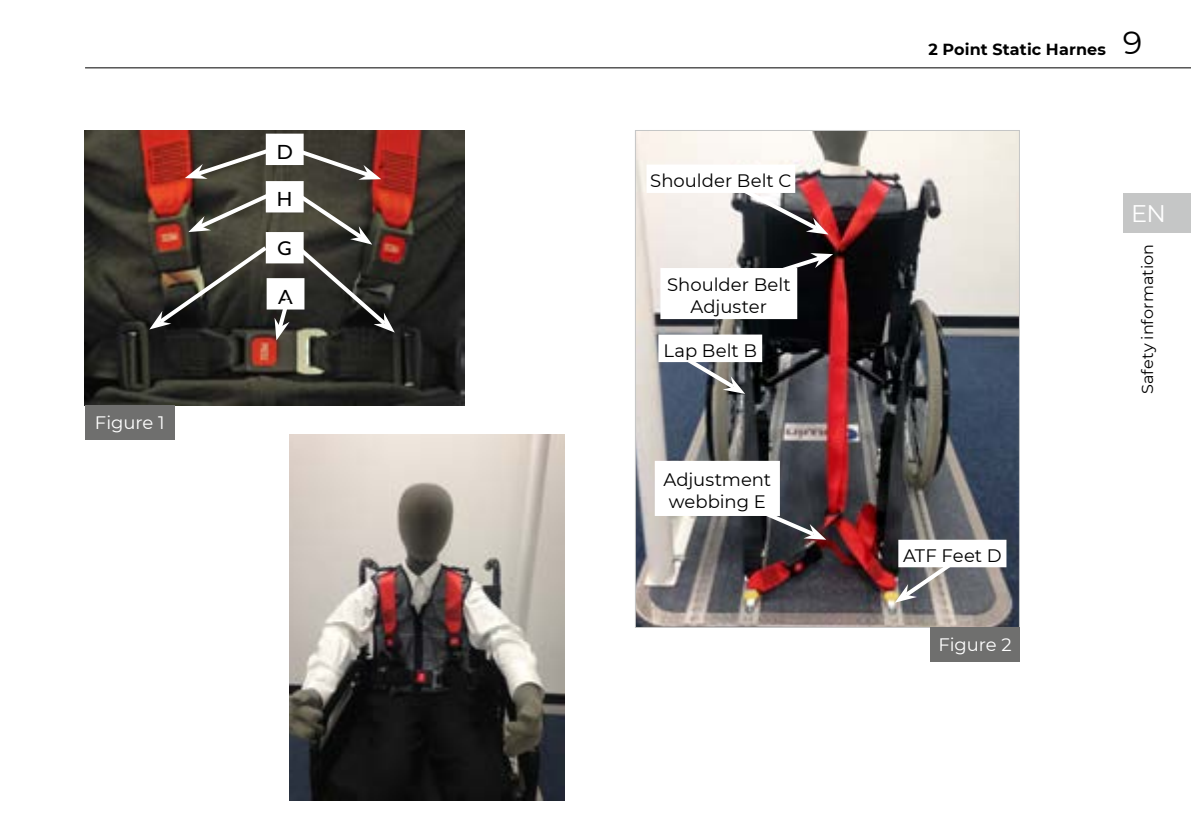
<style>
.page{position:relative;width:1191px;height:840px;background:#fff}
.page>*{position:absolute;margin:0;border:0;box-sizing:border-box;transform-origin:0 0}
.t1{font:24px "Montserrat";color:#fff}
.t2{font:500 20px "Montserrat";color:#000}
.t3{font:500 20px "Gill Sans MT Pro";color:#000}
.t4{font:18px/21.6px "Montserrat";color:#000;text-align:center}
.t5{font:18px "Montserrat";letter-spacing:-.005em;color:#fff}
.t6{font:700 16px "Montserrat";letter-spacing:.01em;color:#000}
.t7{font:16px "Montserrat";color:#000}
.s1{font-weight:400;font-size:32px}
</style>
<div class="page">
<img style="left:289px;top:434px;width:275px;height:366px">
<img style="left:85px;top:130px;width:379px;height:275px">
<div style="left:267px;top:134px;width:36px;height:30px;background:#fff"></div>
<div style="left:266px;top:133px;width:38px;height:32px;border:2px solid #fff"></div>
<div style="left:267px;top:182px;width:36px;height:29px;background:#fff"></div>
<div style="left:266px;top:181px;width:38px;height:31px;border:2px solid #fff"></div>
<svg style="left:291px;top:145px;width:90px;height:35px"></svg>
<svg style="left:185px;top:146px;width:87px;height:33px;background:#695d54"></svg>
<svg style="left:149px;top:189px;width:246px;height:151px;background:#5b4f48"></svg>
<img style="left:637px;top:132px;width:380px;height:493px">
<svg style="left:738px;top:253px;width:95px;height:34px;background:#343335"></svg>
<div style="left:661px;top:269px;width:135px;height:49px;background:#fff"></div>
<svg style="left:681px;top:362px;width:64px;height:31px;background:#6f747c"></svg>
<div style="left:659px;top:335px;width:102px;height:26px;background:#fff"></div>
<div style="left:658px;top:334px;width:104px;height:28px;border:2px solid #fff"></div>
<svg style="left:740px;top:499px;width:86px;height:40px;background:#46474c"></svg>
<div style="left:656px;top:461px;width:123px;height:53px;background:#fff"></div>
<div style="left:655px;top:460px;width:125px;height:55px;border:2px solid #fff"></div>
<svg style="left:895px;top:552px;width:70px;height:50px;background:#838081"></svg>
<div style="left:899px;top:540px;width:106px;height:26px;background:#fff"></div>
<div style="left:898px;top:539px;width:108px;height:28px;border:2px solid #fff"></div>
<svg style="left:739px;top:185px;width:89px;height:49px;background:#795a5e"></svg>
<div style="left:647px;top:165px;width:147px;height:27px;background:#fff"></div>
<div style="left:85px;top:405px;width:89px;height:34px;background:#6f6f6e"></div>
<div style="left:930px;top:627px;width:89px;height:34px;background:#6f6f6e"></div>
<div style="left:1123px;top:193px;width:68px;height:39px;background:#c5c6c6"></div>
<hr style="left:85px;top:67px;width:1106px;height:1px;background:#000">
<p class="t5" style="left:95px;top:410px;width:71px">Figure 1</p>
<p class="t2" style="left:276px;top:138px;width:18px">D</p>
<p class="t2" style="left:276px;top:185px;width:18px">H</p>
<p class="t3" style="left:277px;top:236px;width:16px">G</p>
<p class="t4" style="left:650px;top:169px;width:143px">Shoulder Belt C</p>
<p class="t2" style="left:278px;top:282px;width:16px">A</p>
<p class="t4" style="left:667px;top:273px;width:125px">Shoulder Belt<br>Adjuster</p>
<p class="t4" style="left:663px;top:339px;width:95px">Lap Belt B</p>
<p class="t4" style="left:663px;top:468px;width:109px;text-align:left">Adjustment webbing E</p>
<p class="t6" style="left:928px;top:38px;width:215px">2 Point Static Harnes <span class="s1">9</span></p>
<p class="t4" style="left:903px;top:544px;width:100px">ATF Feet D</p>
<p class="t5" style="left:938px;top:632px;width:75px">Figure 2</p>
<h1 class="t1" style="left:1131px;top:196px;width:36px">EN</h1>
<p class="t7" style="left:1136px;top:394px;width:151px;rotate:-90deg">Safety information</p>
</div>
